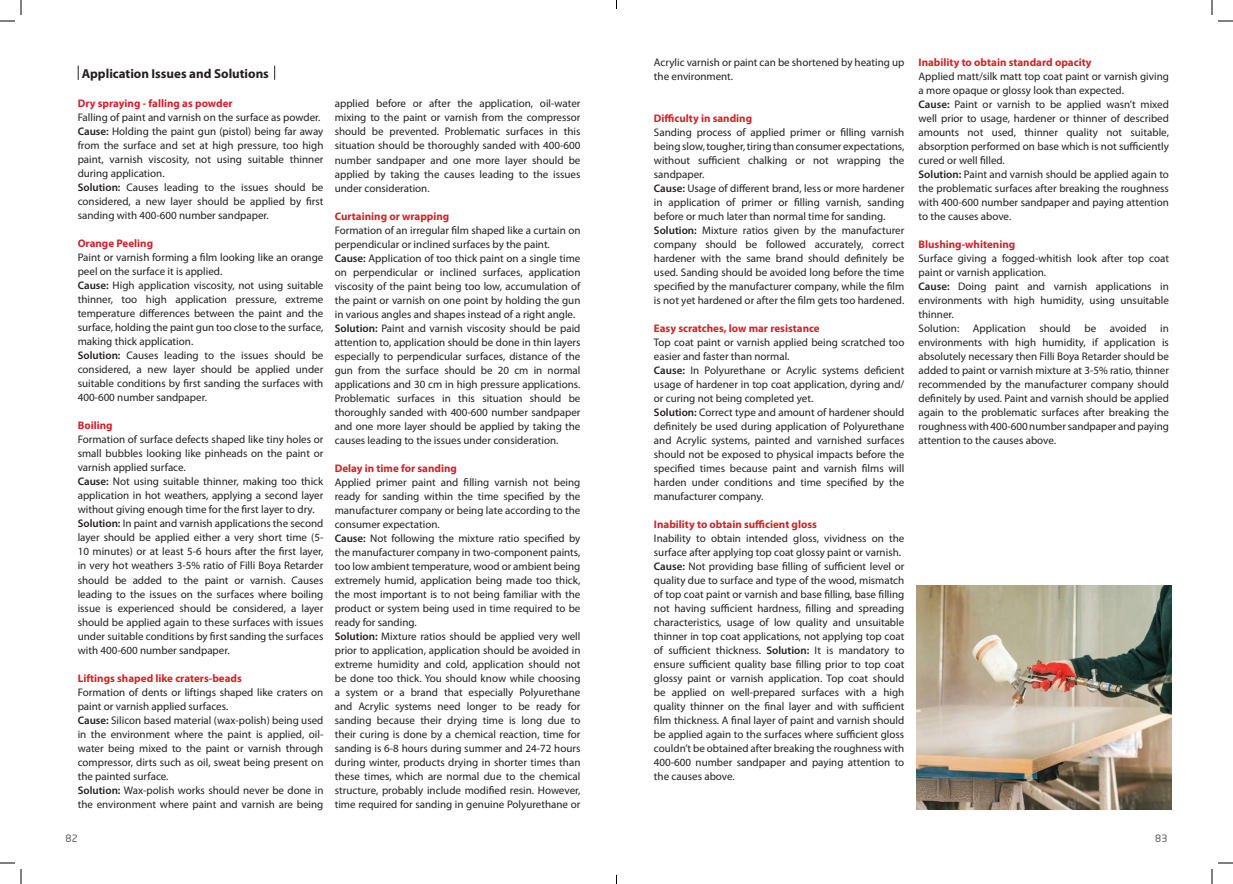
<style>
.page{position:relative;width:1233px;height:884px;background:#fff}
.page>*{position:absolute;margin:0;border:0;box-sizing:border-box;transform-origin:0 0}
.t1{font:700 13px "Myriad Pro";color:#231f20}
.t2{font:11px/14px "Myriad Pro";color:#231f20}
.t3{font:700 11px "Myriad Pro";color:#d1232a}
.t4{font:10px "Neo Sans Pro";color:#57585a}
.s1{font-weight:600}
</style>
<div class="page">
<img style="left:916px;top:585px;width:255px;height:224px">
<svg style="left:78px;top:66px;width:1px;height:14px"></svg>
<svg style="left:274px;top:66px;width:1px;height:14px"></svg>
<svg style="left:1218px;top:20px;width:15px;height:2px"></svg>
<svg style="left:1218px;top:862px;width:15px;height:2px"></svg>
<svg style="left:0;top:0;width:22px;height:22px"></svg>
<svg style="left:0;top:862px;width:22px;height:22px"></svg>
<svg style="left:1211px;top:0;width:1px;height:15px"></svg>
<svg style="left:1211px;top:869px;width:1px;height:15px"></svg>
<p class="t1" style="left:82px;top:65px;width:189px">Application Issues and Solutions</p>
<p class="t3" style="left:78px;top:96px;width:156px">Dry spraying - falling as powder</p>
<p class="t2" style="left:78px;top:110px;width:247px">Falling of paint and varnish on the surface as powder.<br><span class="s1">Cause:</span> Holding the paint gun (pistol) being far away from the surface and set at high pressure, too high paint, varnish viscosity, not using suitable thinner during application.<br><span class="s1">Solution:</span> Causes leading to the issues should be considered, a new layer should be applied by first sanding with 400-600 number sandpaper.</p>
<p class="t3" style="left:78px;top:236px;width:77px">Orange Peeling</p>
<p class="t2" style="left:78px;top:251px;width:247px">Paint or varnish forming a film looking like an orange peel on the surface it is applied.<br><span class="s1">Cause:</span> High application viscosity, not using suitable thinner, too high application pressure, extreme temperature differences between the paint and the surface, holding the paint gun too close to the surface, making thick application.<br><span class="s1">Solution:</span> Causes leading to the issues should be considered, a new layer should be applied under suitable conditions by first sanding the surfaces with 400-600 number sandpaper.</p>
<p class="t3" style="left:78px;top:419px;width:36px">Boiling</p>
<p class="t2" style="left:78px;top:433px;width:247px">Formation of surface defects shaped like tiny holes or small bubbles looking like pinheads on the paint or varnish applied surface.<br><span class="s1">Cause:</span> Not using suitable thinner, making too thick application in hot weathers, applying a second layer without giving enough time for the first layer to dry.<br><span class="s1">Solution:</span> In paint and varnish applications the second layer should be applied either a very short time (5- 10 minutes) or at least 5-6 hours after the first layer, in very hot weathers 3-5% ratio of Filli Boya Retarder should be added to the paint or varnish. Causes leading to the issues on the surfaces where boiling issue is experienced should be considered, a layer should be applied again to these surfaces with issues under suitable conditions by first sanding the surfaces with 400-600 number sandpaper.</p>
<p class="t3" style="left:78px;top:671px;width:166px">Liftings shaped like craters-beads</p>
<p class="t2" style="left:78px;top:685px;width:247px">Formation of dents or liftings shaped like craters on paint or varnish applied surfaces.<br><span class="s1">Cause:</span> Silicon based material (wax-polish) being used in the environment where the paint is applied, oil&shy;water being mixed to the paint or varnish through compressor, dirts such as oil, sweat being present on the painted surface.<br><span class="s1">Solution:</span> Wax-polish works should never be done in the environment where paint and varnish are being</p>
<p class="t2" style="left:335px;top:97px;width:247px;text-align:justify">applied before or after the application, oil-water mixing to the paint or varnish from the compressor should be prevented. Problematic surfaces in this situation should be thoroughly sanded with 400-600 number sandpaper and one more layer should be applied by taking the causes leading to the issues under consideration.</p>
<p class="t3" style="left:335px;top:209px;width:116px">Curtaining or wrapping</p>
<p class="t2" style="left:335px;top:223px;width:247px">Formation of an irregular film shaped like a curtain on perpendicular or inclined surfaces by the paint.<br><span class="s1">Cause:</span> Application of too thick paint on a single time on perpendicular or inclined surfaces, application viscosity of the paint being too low, accumulation of the paint or varnish on one point by holding the gun in various angles and shapes instead of a right angle.<br><span class="s1">Solution:</span> Paint and varnish viscosity should be paid attention to, application should be done in thin layers especially to perpendicular surfaces, distance of the gun from the surface should be 20 cm in normal applications and 30 cm in high pressure applications.<br>Problematic surfaces in this situation should be thoroughly sanded with 400-600 number sandpaper and one more layer should be applied by taking the causes leading to the issues under consideration.</p>
<p class="t3" style="left:335px;top:461px;width:124px">Delay in time for sanding</p>
<p class="t2" style="left:335px;top:475px;width:247px">Applied primer paint and filling varnish not being ready for sanding within the time specified by the manufacturer company or being late according to the consumer expectation.<br><span class="s1">Cause:</span> Not following the mixture ratio specified by the manufacturer company in two-component paints, too low ambient temperature, wood or ambient being extremely humid, application being made too thick, the most important is to not being familiar with the product or system being used in time required to be ready for sanding.<br><span class="s1">Solution:</span> Mixture ratios should be applied very well prior to application, application should be avoided in extreme humidity and cold, application should not be done too thick. You should know while choosing a system or a brand that especially Polyurethane and Acrylic systems need longer to be ready for sanding because their drying time is long due to their curing is done by a chemical reaction, time for sanding is 6-8 hours during summer and 24-72 hours during winter, products drying in shorter times than these times, which are normal due to the chemical structure, probably include modified resin. However, time required for sanding in genuine Polyurethane or</p>
<p class="t2" style="left:654px;top:55px;width:252px">Acrylic varnish or paint can be shortened by heating up the environment.</p>
<p class="t3" style="left:654px;top:111px;width:100px">Difficulty in sanding</p>
<p class="t2" style="left:654px;top:125px;width:252px">Sanding process of applied primer or filling varnish being slow, tougher, tiring than consumer expectations, without sufficient chalking or not wrapping the sandpaper.<br><span class="s1">Cause:</span> Usage of different brand, less or more hardener in application of primer or filling varnish, sanding before or much later than normal time for sanding.<br><span class="s1">Solution:</span> Mixture ratios given by the manufacturer company should be followed accurately, correct hardener with the same brand should definitely be used. Sanding should be avoided long before the time specified by the manufacturer company, while the film is not yet hardened or after the film gets too hardened.</p>
<p class="t3" style="left:654px;top:321px;width:167px">Easy scratches, low mar resistance</p>
<p class="t2" style="left:654px;top:335px;width:252px">Top coat paint or varnish applied being scratched too easier and faster than normal.<br><span class="s1">Cause:</span> In Polyurethane or Acrylic systems deficient usage of hardener in top coat application, dyring and/ or curing not being completed yet.<br><span class="s1">Solution:</span> Correct type and amount of hardener should definitely be used during application of Polyurethane and Acrylic systems, painted and varnished surfaces should not be exposed to physical impacts before the specified times because paint and varnish films will harden under conditions and time specified by the manufacturer company.</p>
<p class="t3" style="left:654px;top:517px;width:164px">Inability to obtain sufficient gloss</p>
<p class="t2" style="left:654px;top:531px;width:252px">Inability to obtain intended gloss, vividness on the surface after applying top coat glossy paint or varnish.<br><span class="s1">Cause:</span> Not providing base filling of sufficient level or quality due to surface and type of the wood, mismatch of top coat paint or varnish and base filling, base filling not having sufficient hardness, filling and spreading characteristics, usage of low quality and unsuitable thinner in top coat applications, not applying top coat of sufficient thickness. <span class="s1">Solution:</span> It is mandatory to ensure sufficient quality base filling prior to top coat glossy paint or varnish application. Top coat should be applied on well-prepared surfaces with a high quality thinner on the final layer and with sufficient film thickness. A final layer of paint and varnish should be applied again to the surfaces where sufficient gloss couldn’t be obtained after breaking the roughness with 400-600 number sandpaper and paying attention to the causes above.</p>
<p class="t3" style="left:918px;top:55px;width:174px">Inability to obtain standard opacity</p>
<p class="t2" style="left:918px;top:69px;width:252px">Applied matt/silk matt top coat paint or varnish giving a more opaque or glossy look than expected.<br><span class="s1">Cause:</span> Paint or varnish to be applied wasn’t mixed well prior to usage, hardener or thinner of described amounts not used, thinner quality not suitable, absorption performed on base which is not sufficiently cured or well filled.<br><span class="s1">Solution:</span> Paint and varnish should be applied again to the problematic surfaces after breaking the roughness with 400-600 number sandpaper and paying attention to the causes above.</p>
<p class="t3" style="left:918px;top:237px;width:98px">Blushing-whitening</p>
<p class="t2" style="left:918px;top:251px;width:252px">Surface giving a fogged-whitish look after top coat paint or varnish application.<br><span class="s1">Cause:</span> Doing paint and varnish applications in environments with high humidity, using unsuitable thinner.<br>Solution: Application should be avoided in environments with high humidity, if application is absolutely necessary then Filli Boya Retarder should be added to paint or varnish mixture at 3-5% ratio, thinner recommended by the manufacturer company should definitely by used. Paint and varnish should be applied again to the problematic surfaces after breaking the roughness with 400-600 number sandpaper and paying attention to the causes above.</p>
<p class="t4" style="left:66px;top:832px;width:14px">82</p>
<p class="t4" style="left:1155px;top:832px;width:14px">83</p>
</div>
